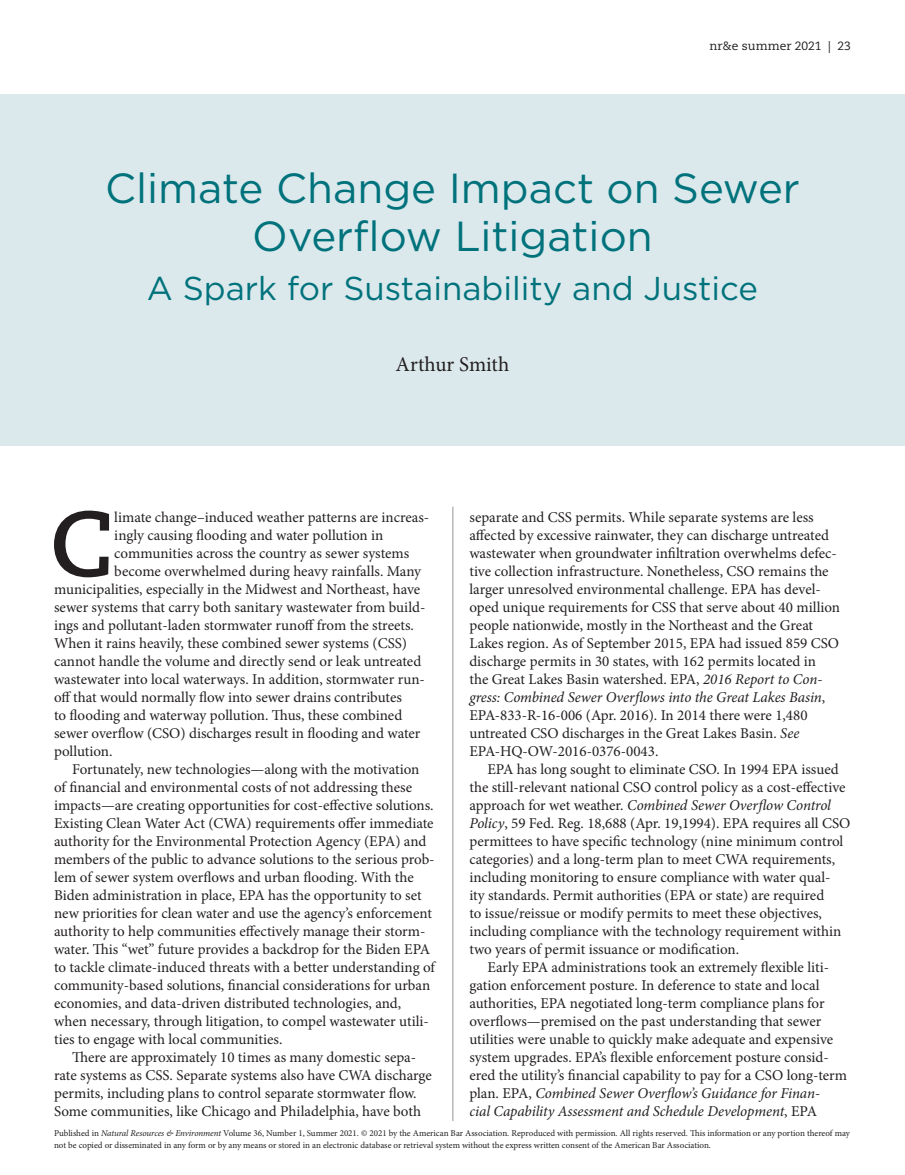
<style>
.page{position:relative;width:905px;height:1175px;background:#fff}
.page>*{position:absolute;margin:0;border:0;box-sizing:border-box;transform-origin:0 0}
.body-dropcap_pbody{font:700 92.1px "Caecilia LT Std";color:#231f20}
.feature_title{font:42px/48px "Gotham";color:#00727c;text-align:center}
.feature_subtitle{font:33px "Gotham";color:#00727c}
.byline_author{font:21px "Minion Pro";color:#231f20}
.body_pbody{font:15px/18px "Minion Pro";color:#231f20}
.body-dropcap_pbody-2{font:15px "Minion Pro";color:#231f20}
.t1{font:12px "Caecilia LT Std";color:#231f20}
.t2{font:9px/12px "Minion Pro";color:#231f20}
.s1{font-style:italic}
</style>
<div class="page">
<div style="left:0;top:94px;width:905px;height:352px;background:#dbe9ec"></div>
<hr style="left:452px;top:507px;width:1px;height:614px;background:#939598">
<p class="t1" style="left:709px;top:39px;width:143px">nr&amp;e summer 2021 | 23</p>
<p class="feature_title" style="left:105px;top:163px;width:696px">Climate Change Impact on Sewer<br>Overflow Litigation</p>
<p class="feature_subtitle" style="left:147px;top:267px;width:613px">A Spark for Sustainability and Justice</p>
<p class="byline_author" style="left:395px;top:350px;width:115px">Arthur Smith</p>
<p class="body-dropcap_pbody" style="left:50px;top:490px;width:65px">C</p>
<p class="body-dropcap_pbody-2" style="left:114px;top:507px;width:316px">limate change–induced weather patterns are increas-</p>
<p class="body-dropcap_pbody-2" style="left:114px;top:525px;width:270px">ingly causing flooding and water pollution in</p>
<p class="body-dropcap_pbody-2" style="left:114px;top:543px;width:296px">communities across the country as sewer systems</p>
<p class="body-dropcap_pbody-2" style="left:114px;top:561px;width:308px">become overwhelmed during heavy rainfalls. Many</p>
<p class="body-dropcap_pbody-2" style="left:54px;top:579px;width:368px">municipalities, especially in the Midwest and Northeast, have</p>
<p class="body-dropcap_pbody-2" style="left:54px;top:597px;width:373px">sewer systems that carry both sanitary wastewater from build-</p>
<p class="body-dropcap_pbody-2" style="left:54px;top:615px;width:361px">ings and pollutant-laden stormwater runoff from the streets.</p>
<p class="body-dropcap_pbody-2" style="left:54px;top:633px;width:354px">When it rains heavily, these combined sewer systems (CSS)</p>
<p class="body-dropcap_pbody-2" style="left:54px;top:651px;width:369px">cannot handle the volume and directly send or leak untreated</p>
<p class="body-dropcap_pbody-2" style="left:54px;top:669px;width:372px">wastewater into local waterways. In addition, stormwater run-</p>
<p class="body-dropcap_pbody-2" style="left:54px;top:687px;width:349px">off that would normally flow into sewer drains contributes</p>
<p class="body-dropcap_pbody-2" style="left:54px;top:705px;width:350px">to flooding and waterway pollution. Thus, these combined</p>
<p class="body-dropcap_pbody-2" style="left:54px;top:723px;width:368px">sewer overflow (CSO) discharges result in flooding and water</p>
<p class="body-dropcap_pbody-2" style="left:54px;top:741px;width:60px">pollution.</p>
<p class="body_pbody" style="left:54px;top:760px;width:382px;text-indent:18px">Fortunately, new technologies—along with the motivation of financial and environmental costs of not addressing these impacts—are creating opportunities for cost-effective solutions.<br>Existing Clean Water Act (CWA) requirements offer immediate authority for the Environmental Protection Agency (EPA) and members of the public to advance solutions to the serious prob&shy;lem of sewer system overflows and urban flooding. With the Biden administration in place, EPA has the opportunity to set new priorities for clean water and use the agency’s enforcement authority to help communities effectively manage their storm&shy;water. This “wet” future provides a backdrop for the Biden EPA to tackle climate-induced threats with a better understanding of community-based solutions, financial considerations for urban economies, and data-driven distributed technologies, and, when necessary, through litigation, to compel wastewater utili&shy;ties to engage with local communities.</p>
<p class="body_pbody" style="left:54px;top:1048px;width:379px;text-indent:18px">There are approximately 10 times as many domestic sepa&shy;rate systems as CSS. Separate systems also have CWA discharge permits, including plans to control separate stormwater flow.<br>Some communities, like Chicago and Philadelphia, have both</p>
<p class="body_pbody" style="left:469px;top:508px;width:372px">separate and CSS permits. While separate systems are less affected by excessive rainwater, they can discharge untreated wastewater when groundwater infiltration overwhelms defec&shy;tive collection infrastructure. Nonetheless, CSO remains the larger unresolved environmental challenge. EPA has devel&shy;oped unique requirements for CSS that serve about 40 million people nationwide, mostly in the Northeast and the Great Lakes region. As of September 2015, EPA had issued 859 CSO discharge permits in 30 states, with 162 permits located in<br>the Great Lakes Basin watershed. EPA, <span class="s1">2016 Report to Con&shy;gress: Combined Sewer Overflows into the Great Lakes Basin</span>, EPA-833-R-16-006 (Apr. 2016). In 2014 there were 1,480 untreated CSO discharges in the Great Lakes Basin. <span class="s1">See </span>EPA-HQ-OW-2016-0376-0043.</p>
<p class="body_pbody" style="left:469px;top:760px;width:382px;text-indent:18px">EPA has long sought to eliminate CSO. In 1994 EPA issued the still-relevant national CSO control policy as a cost-effective approach for wet weather. <span class="s1">Combined Sewer Overflow Control Policy</span>, 59 Fed. Reg. 18,688 (Apr. 19,1994). EPA requires all CSO permittees to have specific technology (nine minimum control categories) and a long-term plan to meet CWA requirements, including monitoring to ensure compliance with water qual-<br>ity standards. Permit authorities (EPA or state) are required<br>to issue/reissue or modify permits to meet these objectives, including compliance with the technology requirement within two years of permit issuance or modification.</p>
<p class="body_pbody" style="left:469px;top:958px;width:379px;text-indent:18px">Early EPA administrations took an extremely flexible liti&shy;gation enforcement posture. In deference to state and local authorities, EPA negotiated long-term compliance plans for overflows—premised on the past understanding that sewer utilities were unable to quickly make adequate and expensive system upgrades. EPA’s flexible enforcement posture consid&shy;ered the utility’s financial capability to pay for a CSO long-term plan. EPA, <span class="s1">Combined Sewer Overflow’s Guidance for Finan-<br>cial Capability Assessment and Schedule Development</span>, EPA</p>
<p class="t2" style="left:54px;top:1127px;width:797px">Published in <span class="s1">Natural Resources &amp; Environment</span> Volume 36, Number 1, Summer 2021. © 2021 by the American Bar Association. Reproduced with permission. All rights reserved. This information or any portion thereof may not be copied or disseminated in any form or by any means or stored in an electronic database or retrieval system without the express written consent of the American Bar Association.</p>
</div>
